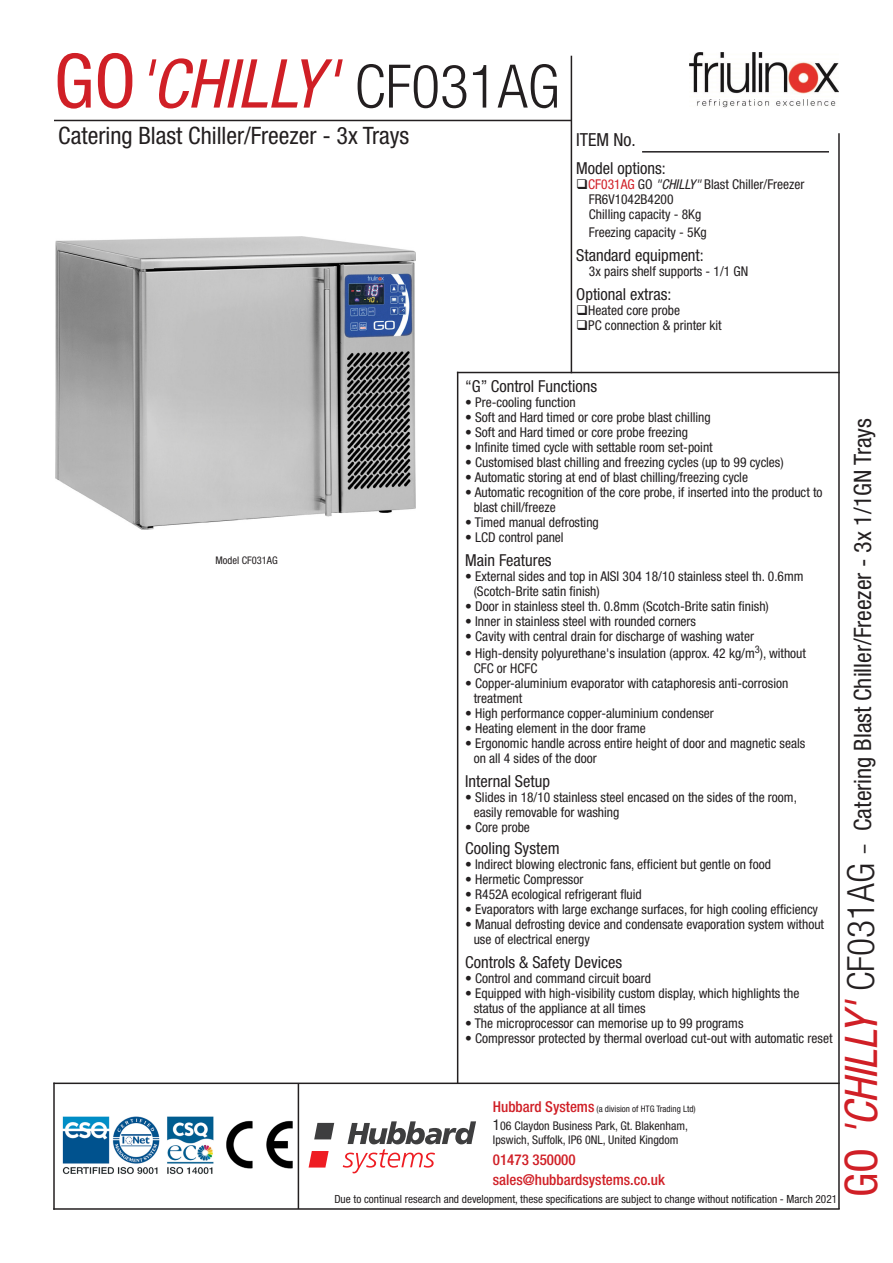
<style>
.page{position:relative;width:893px;height:1263px;background:#fff}
.page>*{position:absolute;margin:0;border:0;box-sizing:border-box;transform-origin:0 0}
.t1{font:italic condensed 67.5px "Helvetica Neue LT Std";color:#d01f26}
.t2{font:condensed 24px "Helvetica Neue LT Std";color:#231f20}
.t3{font:condensed 18px "Helvetica Neue LT Std";color:#231f20}
.t4{font:condensed 16.5px "Helvetica Neue LT Std";color:#231f20}
.t5{font:500 condensed 15px "Helvetica Neue LT Std";color:#d01f26}
.t6{font:condensed 13.5px "Helvetica Neue LT Std";color:#231f20}
.t7{font:condensed 12px "Helvetica Neue LT Std";color:#231f20}
.t8{font:condensed 11.25px "Helvetica Neue LT Std";color:#231f20}
.t9{font:condensed 10.5px "Helvetica Neue LT Std";color:#231f20}
.t10{font:condensed 9px "Helvetica Neue LT Std";color:#231f20}
.s1{font-style:normal;font-size:75px}
.s2{font-weight:300}
.s3{font-weight:300;font-style:normal;font-size:60px;color:#231f20}
.s4{color:#d01f26}
.s5{font-style:italic}
.s6{font-weight:500;font-size:15px;color:#d01f26}
.s7{font-size:15px}
.s8{font-size:45px;color:#d01f26}
.s9{font-style:italic;font-size:45px;color:#d01f26}
.s10{font-weight:300;font-size:37.5px}
.s11{font-weight:100;font-size:45px}
</style>
<div class="page">
<img style="left:55px;top:237px;width:360px;height:292px">
<img style="left:690px;top:53px;width:149px;height:55px">
<hr style="left:642px;top:151px;width:187px;height:2px;background:#231f20">
<hr style="left:54px;top:120px;width:518px;height:1px;background:#231f20">
<hr style="left:457px;top:372px;width:383px;height:1px;background:#231f20">
<hr style="left:571px;top:56px;width:1px;height:317px;background:#231f20">
<hr style="left:838px;top:133px;width:2px;height:1076px;background:#231f20">
<hr style="left:53px;top:1082px;width:2px;height:128px;background:#231f20">
<hr style="left:53px;top:1208px;width:787px;height:2px;background:#231f20">
<hr style="left:53px;top:1082px;width:787px;height:2px;background:#231f20">
<hr style="left:298px;top:1083px;width:1px;height:126px;background:#231f20">
<svg style="left:343px;top:1121px;width:133px;height:52px"></svg>
<svg style="left:309px;top:1151px;width:20px;height:16px"></svg>
<svg style="left:314px;top:1123px;width:20px;height:16px"></svg>
<img style="left:62px;top:1116px;width:152px;height:58px">
<hr style="left:457px;top:372px;width:1px;height:712px;background:#231f20">
<img style="left:226px;top:1120px;width:67px;height:49px">
<p class="t1" style="left:54px;top:45px;width:507px"><span class="s1">GO</span><span class="s2">'</span>CHILLY' <span class="s3">CF031AG</span></p>
<p class="t2" style="left:58px;top:122px;width:353px">Catering Blast Chiller/Freezer - 3x Trays</p>
<p class="t3" style="left:576px;top:129px;width:61px">ITEM No.</p>
<p class="t4" style="left:576px;top:158px;width:91px">Model options:</p>
<p class="t6" style="left:576px;top:176px;width:230px">❑<span class="s4">CF031AG</span> GO <span class="s5">"CHILLY"</span> Blast Chiller/Freezer</p>
<p class="t6" style="left:589px;top:191px;width:86px">FR6V1042B4200</p>
<p class="t6" style="left:589px;top:206px;width:114px">Chilling capacity - 8Kg</p>
<p class="t6" style="left:589px;top:224px;width:119px">Freezing capacity - 5Kg</p>
<p class="t4" style="left:576px;top:245px;width:129px">Standard equipment:</p>
<p class="t6" style="left:589px;top:263px;width:161px">3x pairs shelf supports - 1/1 GN</p>
<p class="t4" style="left:576px;top:284px;width:97px">Optional extras:</p>
<p class="t6" style="left:576px;top:302px;width:105px">❑Heated core probe</p>
<p class="t6" style="left:576px;top:317px;width:147px">❑PC connection &amp; printer kit</p>
<p class="t9" style="left:215px;top:554px;width:64px">Model CF031AG</p>
<p class="t4" style="left:465px;top:377px;width:133px">“G” Control Functions</p>
<p class="t6" style="left:465px;top:395px;width:112px">• Pre-cooling function</p>
<p class="t6" style="left:465px;top:410px;width:247px">• Soft and Hard timed or core probe blast chilling</p>
<p class="t6" style="left:465px;top:425px;width:224px">• Soft and Hard timed or core probe freezing</p>
<p class="t6" style="left:465px;top:440px;width:249px">• Infinite timed cycle with settable room set-point</p>
<p class="t6" style="left:465px;top:455px;width:320px">• Customised blast chilling and freezing cycles (up to 99 cycles)</p>
<p class="t6" style="left:465px;top:470px;width:284px">• Automatic storing at end of blast chilling/freezing cycle</p>
<p class="t6" style="left:465px;top:485px;width:359px">• Automatic recognition of the core probe, if inserted into the product to</p>
<p class="t6" style="left:474px;top:500px;width:83px">blast chill/freeze</p>
<p class="t6" style="left:465px;top:515px;width:135px">• Timed manual defrosting</p>
<p class="t6" style="left:465px;top:530px;width:100px">• LCD control panel</p>
<p class="t4" style="left:465px;top:551px;width:88px">Main Features</p>
<p class="t6" style="left:465px;top:569px;width:340px">• External sides and top in AISI 304 18/10 stainless steel th. 0.6mm</p>
<p class="t6" style="left:474px;top:584px;width:128px">(Scotch-Brite satin finish)</p>
<p class="t6" style="left:465px;top:599px;width:305px">• Door in stainless steel th. 0.8mm (Scotch-Brite satin finish)</p>
<p class="t6" style="left:465px;top:614px;width:232px">• Inner in stainless steel with rounded corners</p>
<p class="t6" style="left:465px;top:629px;width:290px">• Cavity with central drain for discharge of washing water</p>
<p class="t6" style="left:465px;top:645px;width:342px">• High-density polyurethane's insulation (approx. 42 kg/m<sup>3</sup>), without</p>
<p class="t6" style="left:474px;top:660px;width:65px">CFC or HCFC</p>
<p class="t6" style="left:465px;top:675px;width:325px">• Copper-aluminium evaporator with cataphoresis anti-corrosion</p>
<p class="t6" style="left:474px;top:690px;width:50px">treatment</p>
<p class="t6" style="left:465px;top:705px;width:250px">• High performance copper-aluminium condenser</p>
<p class="t6" style="left:465px;top:720px;width:182px">• Heating element in the door frame</p>
<p class="t6" style="left:465px;top:735px;width:342px">• Ergonomic handle across entire height of door and magnetic seals</p>
<p class="t6" style="left:474px;top:750px;width:125px">on all 4 sides of the door</p>
<p class="t4" style="left:465px;top:771px;width:86px">Internal Setup</p>
<p class="t6" style="left:465px;top:789px;width:333px">• Slides in 18/10 stainless steel encased on the sides of the room,</p>
<p class="t6" style="left:474px;top:804px;width:147px">easily removable for washing</p>
<p class="t6" style="left:465px;top:819px;width:66px">• Core probe</p>
<p class="t4" style="left:465px;top:839px;width:96px">Cooling System</p>
<p class="t6" style="left:465px;top:856px;width:307px">• Indirect blowing electronic fans, efficient but gentle on food</p>
<p class="t6" style="left:465px;top:871px;width:120px">• Hermetic Compressor</p>
<p class="t6" style="left:465px;top:886px;width:178px">• R452A ecological refrigerant fluid</p>
<p class="t6" style="left:465px;top:901px;width:354px">• Evaporators with large exchange surfaces, for high cooling efficiency</p>
<p class="t6" style="left:465px;top:916px;width:360px">• Manual defrosting device and condensate evaporation system without</p>
<p class="t6" style="left:474px;top:931px;width:118px">use of electrical energy</p>
<p class="t4" style="left:465px;top:953px;width:158px">Controls &amp; Safety Devices</p>
<p class="t6" style="left:465px;top:970px;width:187px">• Control and command circuit board</p>
<p class="t6" style="left:465px;top:985px;width:336px">• Equipped with high-visibility custom display, which highlights the</p>
<p class="t6" style="left:474px;top:1000px;width:173px">status of the appliance at all times</p>
<p class="t6" style="left:465px;top:1015px;width:280px">• The microprocessor can memorise up to 99 programs</p>
<p class="t6" style="left:465px;top:1030px;width:369px">• Compressor protected by thermal overload cut-out with automatic reset</p>
<p class="t10" style="left:493px;top:1103px;width:204px"><span class="s6">Hubbard Systems</span> (a division of HTG Trading Ltd)</p>
<p class="t7" style="left:493px;top:1119px;width:197px"><span class="s7">1</span>06 Claydon Business Park, Gt. Blakenham,</p>
<p class="t7" style="left:493px;top:1133px;width:187px">Ipswich, Suffolk, IP6 0NL, United Kingdom</p>
<p class="t5" style="left:493px;top:1151px;width:84px">01473 350000</p>
<p class="t5" style="left:493px;top:1170px;width:174px">sales@hubbardsystems.co.uk</p>
<p class="t8" style="left:334px;top:1192px;width:504px">Due to continual research and development, these specifications are subject to change without notification - March 2021</p>
<p class="t2" style="left:849px;top:1197px;width:780px;rotate:-90deg"><span class="s8">GO</span> <span class="s9">'CHILLY'</span> <span class="s10">CF031AG</span> <span class="s11">-</span> Catering Blast Chiller/Freezer - 3x 1/1GN Trays</p>
</div>
